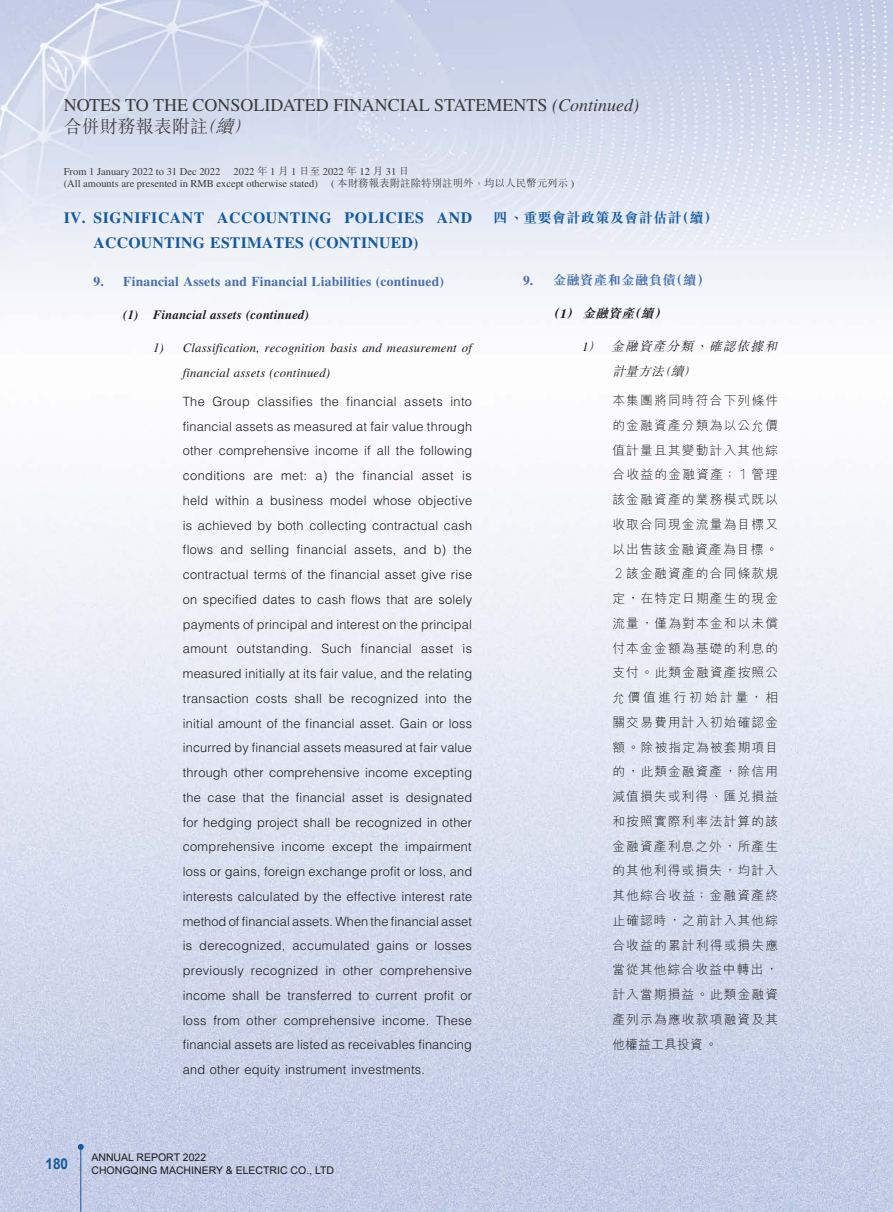
<style>
.page{position:relative;width:893px;height:1212px;background:#fff}
.page>*{position:absolute;margin:0;border:0;box-sizing:border-box;transform-origin:0 0}
.t1{font:18px "Times LT Std";color:#3c3c3b}
.t2{font:300 18px "M Sung HK";color:#3c3c3b}
.t3{font:700 15.75px/24.8px "Times LT Std";letter-spacing:.035em;color:#145aa0}
.t4{font:700 15px "Arial";color:#145aa0;scale:.9 1}
.t5{font:700 14.25px "M Sung HK";letter-spacing:.015em;color:#145aa0}
.t6{font:700 13.5px "Times LT Std";letter-spacing:.015em;color:#476eac}
.t7{font:700 13.5px "M Sung HK";letter-spacing:.015em;color:#476eac}
.t8{font:300 12.75px/24.8px "Helvetica LT Std";letter-spacing:.015em;color:#1c1c1b;text-align:justify}
.t9{font:300 12.75px/24.8px "M Hei HK";letter-spacing:.085em;color:#1c1c1b;text-align:justify}
.t10{font:italic 12.75px/24.8px "Times LT Std";letter-spacing:.015em;color:#1c1c1b}
.t11{font:italic 700 12.75px "Times LT Std";letter-spacing:.015em;color:#1c1c1b}
.t12{font:italic 300 12.75px/24.8px "M Sung HK";color:#1c1c1b}
.t13{font:italic 700 12.75px "M Sung HK";color:#1c1c1b}
.t14{font:10.5px/12px "Times LT Std";color:#3c3c3b;text-align:center}
.t15{font:10.5px/12.6px "Arial";color:#1c1c1b}
.s1{font-style:italic}
.s2{font-family:"M Sung HK";font-weight:300}
.s3{font-family:"Times LT Std"}
.s4{font-family:"Times LT Std";font-weight:400}
</style>
<div class="page">
<img style="left:0;top:0;width:893px;height:1212px">
<hr style="left:80px;top:1147px;width:1px;height:65px;background:#145aa0">
<svg style="left:78px;top:1144px;width:6px;height:6px"></svg>
<h1 class="t1" style="left:64px;top:94px;width:577px">NOTES TO THE CONSOLIDATED FINANCIAL STATEMENTS <span class="s1">(Continued)</span></h1>
<h1 class="t2" style="left:64px;top:114px;width:194px">合併財務報表附註<span class="s1">（續）</span></h1>
<p class="t14" style="left:64px;top:165px;width:158px">From 1 January 2022 to 31 Dec 2022</p>
<p class="t14" style="left:64px;top:166px;width:512px">2022<span class="s2">年</span>1<span class="s2">月</span>1<span class="s2">日至</span>2022<span class="s2">年</span>12<span class="s2">月</span>31<span class="s2">日<br></span>(All amounts are presented in RMB except otherwise stated) ( <span class="s2">本財務報表附註除特別註明外，均以人民幣元列示</span> )</p>
<p class="t5" style="left:493px;top:207px;width:226px">四、重要會計政策及會計估計（續）</p>
<p class="t3" style="left:94px;top:205px;width:380px;text-indent:-30px">IV. SIGNIFICANT ACCOUNTING POLICIES AND<br>ACCOUNTING ESTIMATES (CONTINUED)</p>
<p class="t6" style="left:94px;top:273px;width:352px">9. Financial Assets and Financial Liabilities (continued)</p>
<p class="t11" style="left:123px;top:307px;width:187px">(1) Financial assets (continued)</p>
<p class="t10" style="left:183px;top:335px;width:291px;text-indent:-30px">1) Classification, recognition basis and measurement of financial assets (continued)</p>
<p class="t8" style="left:183px;top:389px;width:291px">The Group classifies the financial assets into financial assets as measured at fair value through other comprehensive income if all the following conditions are met: a) the financial asset is held within a business model whose objective is achieved by both collecting contractual cash flows and selling financial assets, and b) the contractual terms of the financial asset give rise on specified dates to cash flows that are solely payments of principal and interest on the principal amount outstanding. Such financial asset is measured initially at its fair value, and the relating transaction costs shall be recognized into the initial amount of the financial asset. Gain or loss incurred by financial assets measured at fair value through other comprehensive income excepting the case that the financial asset is designated for hedging project shall be recognized in other comprehensive income except the impairment loss or gains, foreign exchange profit or loss, and interests calculated by the effective interest rate method of financial assets. When the financial asset is derecognized, accumulated gains or losses previously recognized in other comprehensive income shall be transferred to current profit or loss from other comprehensive income. These financial assets are listed as receivables financing and other equity instrument investments.</p>
<p class="t7" style="left:523px;top:270px;width:189px"><span class="s3">9.</span> 金融資產和金融負債（續）</p>
<p class="t13" style="left:546px;top:304px;width:126px">（<span class="s3">1</span>）金融資產（續）</p>
<p class="t12" style="left:612px;top:334px;width:170px;text-indent:-31px"><span class="s4">1</span>）金融資產分類、確認依據和計量方法（續）</p>
<p class="t9" style="left:612px;top:388px;width:167px">本集團將同時符合下列條件的金融資產分類為以公允價值計量且其變動計入其他綜合收益的金融資產：１管理該金融資產的業務模式既以收取合同現金流量為目標又以出售該金融資產為目標。２該金融資產的合同條款規定，在特定日期產生的現金流量，僅為對本金和以未償付本金金額為基礎的利息的支付。此類金融資產按照公允價值進行初始計量，相關交易費用計入初始確認金額。除被指定為被套期項目的，此類金融資產，除信用減值損失或利得、匯兌損益和按照實際利率法計算的該金融資產利息之外，所產生的其他利得或損失，均計入其他綜合收益；金融資產終止確認時，之前計入其他綜合收益的累計利得或損失應當從其他綜合收益中轉出，計入當期損益。此類金融資產列示為應收款項融資及其他權益工具投資。</p>
<p class="t4" style="left:46px;top:1153px;width:27px">180</p>
<p class="t15" style="left:91px;top:1151px;width:244px">ANNUAL REPORT 2022<br>CHONGQING MACHINERY &amp; ELECTRIC CO., LTD</p>
</div>
